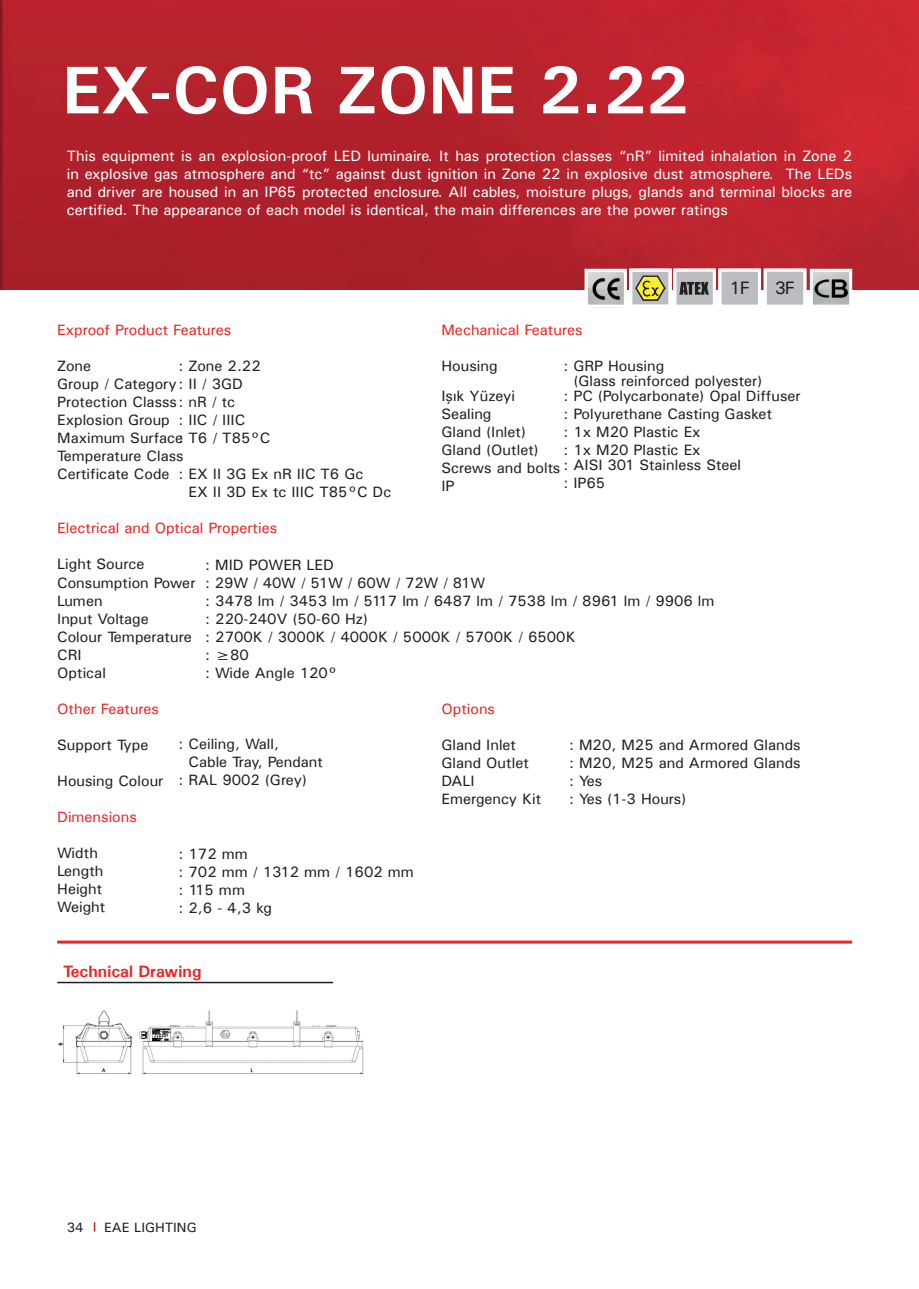
<style>
.page{position:relative;width:919px;height:1289px;background:#fff}
.page>*{position:absolute;margin:0;border:0;box-sizing:border-box;transform-origin:0 0}
.t1{font:700 67.5px "Univers";color:#fff}
.t2{font:18px "Univers";color:#231f20}
.t3{font:700 16.5px "Univers";color:#ee2323}
.t4{font:15px/18px "Univers";color:#231f20}
.t5{font:15px/18px "Univers";color:#fff;text-align:justify}
.t6{font:15px "Univers";color:#ee2323}
.t7{font:13.5px "Univers";color:#231f20}
</style>
<div class="page">
<img style="left:0;top:0;width:918px;height:289px">
<hr style="left:57px;top:981px;width:276px;height:2px;background:#231f20">
<hr style="left:57px;top:940px;width:795px;height:3px;background:#ee2323">
<div style="left:629px;top:269px;width:42px;height:39px;background:#bcbdc0"></div>
<svg style="left:635px;top:275px;width:30px;height:26px"></svg>
<div style="left:675px;top:270px;width:39px;height:36px;background:#bcbdc0"></div>
<div style="left:720px;top:270px;width:39px;height:36px;background:#bcbdc0"></div>
<div style="left:765px;top:270px;width:39px;height:36px;background:#bcbdc0"></div>
<div style="left:673px;top:269px;width:42px;height:39px;border:3px solid #fff"></div>
<div style="left:718px;top:269px;width:42px;height:39px;border:3px solid #fff"></div>
<div style="left:763px;top:269px;width:43px;height:39px;border:3px solid #fff"></div>
<svg style="left:679px;top:282px;width:29px;height:13px"></svg>
<div style="left:629px;top:269px;width:42px;height:39px;border:3px solid #fff"></div>
<img style="left:588px;top:273px;width:35px;height:31px">
<img style="left:813px;top:273px;width:35px;height:31px">
<div style="left:584px;top:269px;width:43px;height:39px;border:3px solid #fff"></div>
<div style="left:809px;top:269px;width:43px;height:39px;border:3px solid #fff"></div>
<img style="left:58px;top:1010px;width:306px;height:65px">
<h1 class="t1" style="left:63px;top:49px;width:626px">EX-COR ZONE 2.22</h1>
<p class="t5" style="left:67px;top:146px;width:786px">This equipment is an explosion-proof LED luminaire. It has protection classes “nR” limited inhalation in Zone 2 in explosive gas atmosphere and “tc” against dust ignition in Zone 22 in explosive dust atmosphere. The LEDs and driver are housed in an IP65 protected enclosure. All cables, moisture plugs, glands and terminal blocks are certified. The appearance of each model is identical, the main differences are the power ratings</p>
<p class="t6" style="left:57px;top:321px;width:175px">Exproof Product Features</p>
<p class="t4" style="left:57px;top:357px;width:187px">Zone<br>Group / Category: II / 3GD<br>Protection Classs: nR / tc<br>Explosion Group<br>Maximum Surface<br>Temperature Class<br>Certificate Code</p>
<p class="t4" style="left:178px;top:357px;width:84px">: Zone 2.22</p>
<p class="t4" style="left:178px;top:411px;width:93px">: IIC / IIIC<br>: T6 / T85°C</p>
<p class="t4" style="left:188px;top:465px;width:204px;text-indent:-10px">: EX II 3G Ex nR IIC T6 Gc<br>EX II 3D Ex tc IIIC T85°C Dc</p>
<p class="t2" style="left:729px;top:277px;width:22px">1 F</p>
<p class="t2" style="left:774px;top:277px;width:22px">3 F</p>
<p class="t6" style="left:441px;top:321px;width:143px">Mechanical Features</p>
<p class="t4" style="left:441px;top:351px;width:75px;line-height:30px">Housing<br>Işık Yüzeyi</p>
<p class="t4" style="left:441px;top:405px;width:120px">Sealing<br>Gland (Inlet)<br>Gland (Outlet)<br>Screws and bolts<br>IP</p>
<p class="t4" style="left:563px;top:356px;width:102px">: GRP Housing</p>
<p class="t4" style="left:573px;top:371px;width:190px">(Glass reinforced polyester)</p>
<p class="t4" style="left:563px;top:386px;width:239px">: PC (Polycarbonate) Opal Diffuser</p>
<p class="t4" style="left:563px;top:404px;width:210px">: Polyurethane Casting Gasket : 1x M20 Plastic Ex<br>: 1x M20 Plastic Ex</p>
<p class="t4" style="left:563px;top:455px;width:179px">: AISI 301 Stainless Steel : IP65</p>
<p class="t6" style="left:57px;top:519px;width:221px">Electrical and Optical Properties</p>
<p class="t4" style="left:57px;top:555px;width:140px">Light Source<br>Consumption Power<br>Lumen<br>Input Voltage<br>Colour Temperature<br>CRI<br>Optical</p>
<p class="t6" style="left:57px;top:699px;width:103px">Other Features</p>
<p class="t4" style="left:57px;top:735px;width:93px">Support Type</p>
<p class="t4" style="left:57px;top:771px;width:108px">Housing Colour</p>
<p class="t6" style="left:57px;top:807px;width:81px">Dimensions</p>
<p class="t4" style="left:57px;top:843px;width:50px">Width<br>Length<br>Height<br>Weight</p>
<p class="t4" style="left:205px;top:555px;width:510px">: MID POWER LED<br>: 29W / 40W / 51W / 60W / 72W / 81W<br>: 3478 lm / 3453 lm / 5117 lm / 6487 lm / 7538 lm / 8961 lm / 9906 lm : 220-240V (50-60 Hz)<br>: 2700K / 3000K / 4000K / 5000K / 5700K / 6500K<br>: ≥80<br>: Wide Angle 120°</p>
<p class="t6" style="left:441px;top:699px;width:55px">Options</p>
<p class="t4" style="left:441px;top:735px;width:76px">Gland Inlet</p>
<p class="t4" style="left:569px;top:735px;width:233px">: M20, M25 and Armored Glands</p>
<p class="t4" style="left:441px;top:753px;width:89px">Gland Outlet</p>
<p class="t4" style="left:569px;top:753px;width:233px">: M20, M25 and Armored Glands</p>
<p class="t4" style="left:441px;top:771px;width:35px">DALI</p>
<p class="t4" style="left:569px;top:771px;width:35px">: Yes</p>
<p class="t4" style="left:441px;top:789px;width:101px">Emergency Kit</p>
<p class="t4" style="left:569px;top:789px;width:119px">: Yes (1-3 Hours)</p>
<p class="t4" style="left:178px;top:734px;width:102px">: Ceiling, Wall,</p>
<p class="t4" style="left:188px;top:752px;width:136px">Cable Tray, Pendant</p>
<p class="t4" style="left:178px;top:770px;width:130px">: RAL 9002 (Grey)</p>
<p class="t4" style="left:178px;top:844px;width:237px">: 172 mm<br>: 702 mm / 1312 mm / 1602 mm : 115 mm<br>: 2,6 - 4,3 kg</p>
<p class="t3" style="left:63px;top:960px;width:140px">Technical Drawing</p>
<p class="t7" style="left:67px;top:1218px;width:18px">34</p>
<p class="t7" style="left:104px;top:1218px;width:94px">EAE LIGHTING</p>
</div>
